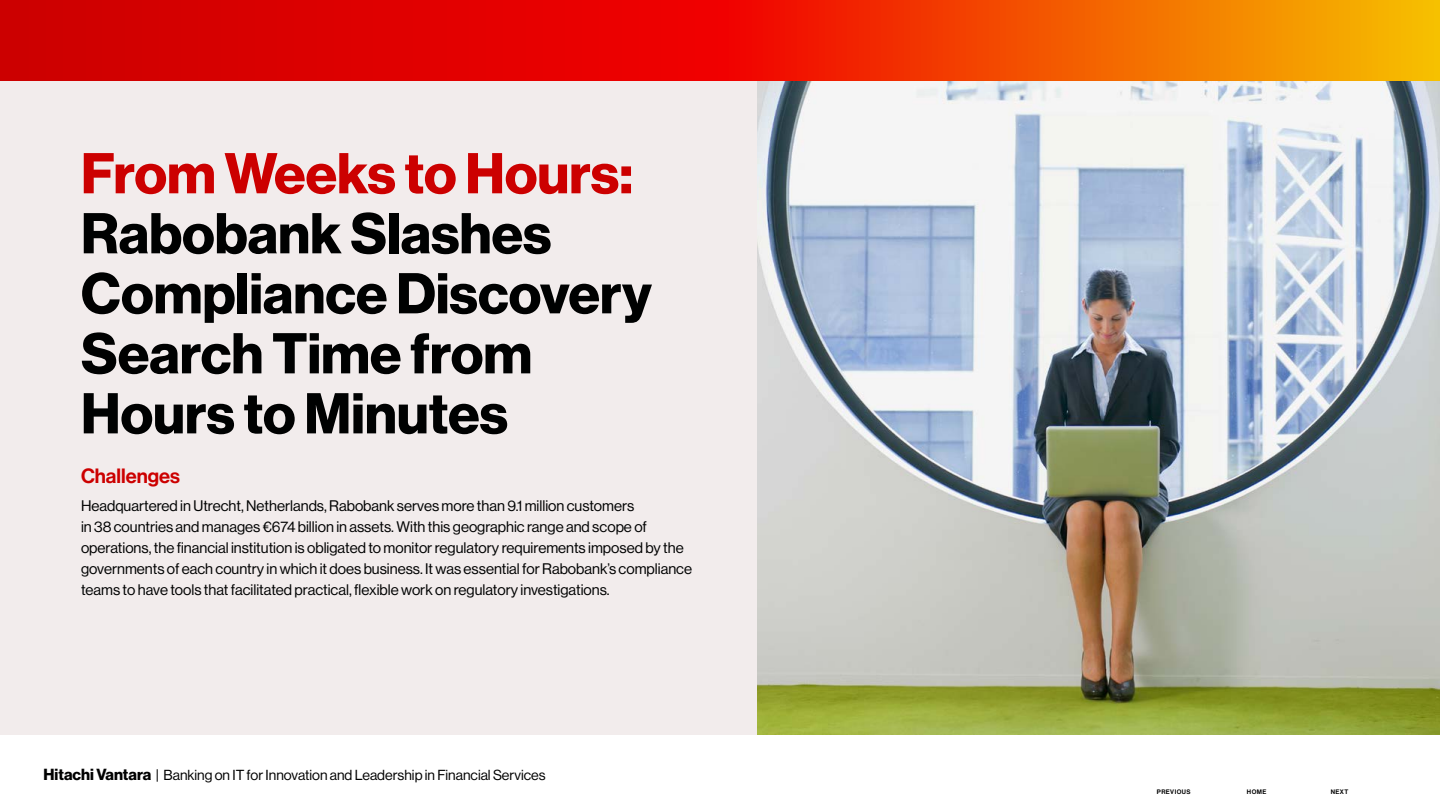
<style>
.page{position:relative;width:1440px;height:810px;background:#fff}
.page>*{position:absolute;margin:0;border:0;box-sizing:border-box;transform-origin:0 0}
.t1{font:56.25px/60px "N Haas Grotesk DS Pro 75 Bd";color:#000101}
.t2{font:56.25px "N Haas Grotesk DS Pro 75 Bd";color:#c00}
.t3{font:20.25px "N Haas Grotesk DS Pro 65 Md";color:#c00}
.t4{font:15px/21px "N Haas Grotesk DS Pro 55 Rg";color:#000101}
.t5{font:14.25px "N Haas Grotesk DS Pro 55 Rg";color:#000101}
.t6{font:6.38px "N Haas Grotesk DS Pro 65 Md";letter-spacing:.065em;color:#000}
.s1{font-family:"N Haas Grotesk DS Pro 75 Bd";font-size:15.75px}
</style>
<div class="page">
<svg style="left:0;top:0;width:1440px;height:81px;background:#e82f00"></svg>
<div style="left:0;top:81px;width:1440px;height:654px;background:#f2ecec"></div>
<img style="left:758px;top:81px;width:682px;height:654px">
<h1 class="t2" style="left:81px;top:141px;width:553px">From Weeks to Hours:</h1>
<h1 class="t1" style="left:81px;top:204px;width:572px">Rabobank Slashes<br>Compliance Discovery<br>Search Time from<br>Hours to Minutes</h1>
<h2 class="t3" style="left:81px;top:464px;width:101px">Challenges</h2>
<p class="t4" style="left:81px;top:495px;width:613px">Headquartered in Utrecht, Netherlands, Rabobank serves more than 9.1 million customers<br>in 38 countries and manages €674 billion in assets. With this geographic range and scope of operations, the financial institution is obligated to monitor regulatory requirements imposed by the governments of each country in which it does business. It was essential for Rabobank’s compliance teams to have tools that facilitated practical, flexible work on regulatory investigations.</p>
<p class="t5" style="left:44px;top:767px;width:504px"><span class="s1">Hitachi Vantara</span> | Banking on IT for Innovation and Leadership in Financial Services</p>
<p class="t6" style="left:1157px;top:788px;width:35px">PREVIOUS</p>
<p class="t6" style="left:1247px;top:788px;width:21px">HOME</p>
<p class="t6" style="left:1331px;top:788px;width:19px">NEXT</p>
</div>
